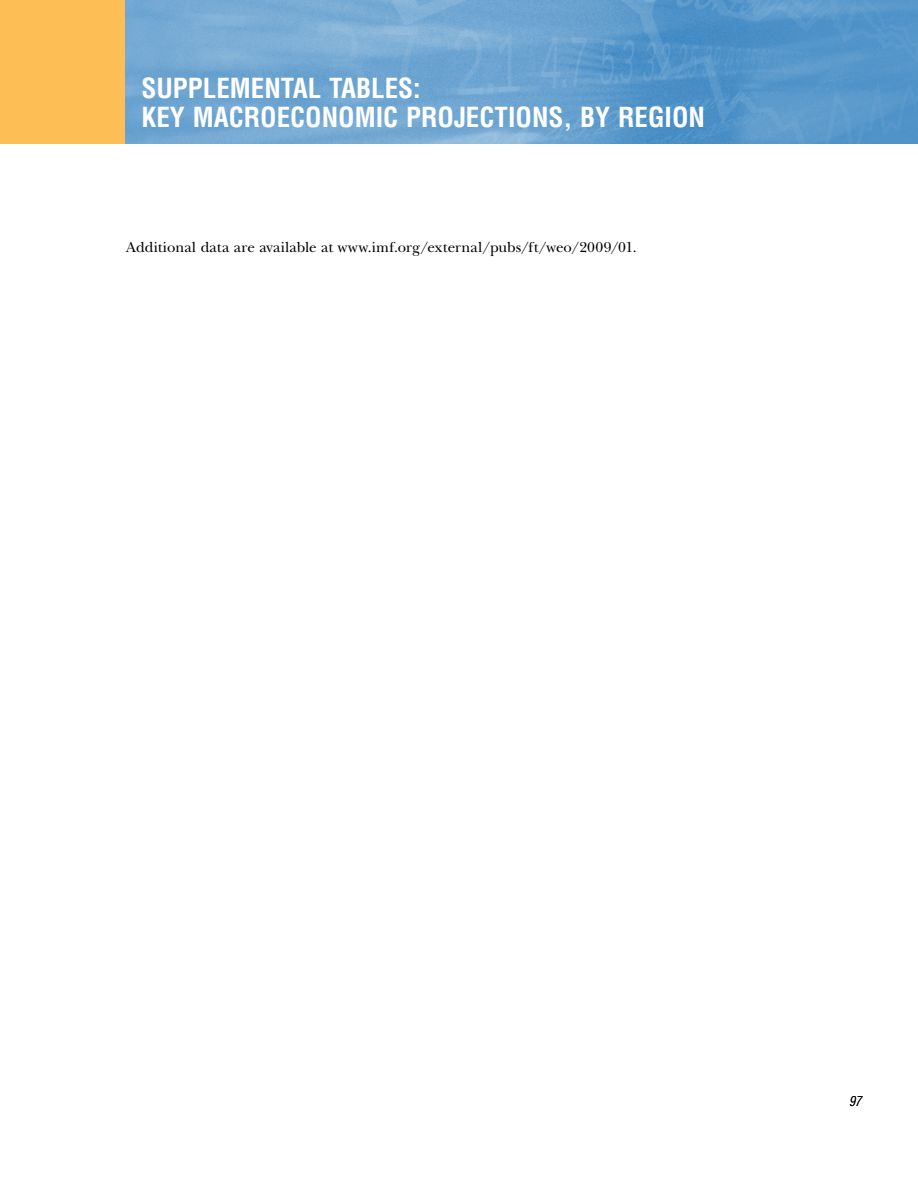
<style>
.page{position:relative;width:918px;height:1188px;background:#fff}
.page>*{position:absolute;margin:0;border:0;box-sizing:border-box;transform-origin:0 0}
.t1{font:700 condensed 27px/30px "Helvetica";color:#fff}
.t2{font:15px "New Baskerville";letter-spacing:.01em;color:#000}
.t3{font:italic 300 condensed 13.5px "Helvetica";color:#000}
</style>
<div class="page">
<div style="left:0;top:0;width:126px;height:144px;background:#fdbe56"></div>
<img style="left:126px;top:0;width:792px;height:144px">
<h1 class="t1" style="left:141px;top:72px;width:565px">SUPPLEMENTAL TABLES:<br>KEY MACROECONOMIC PROJECTIONS, BY REGION</h1>
<p class="t2" style="left:126px;top:238px;width:512px">Additional data are available at www.imf.org/external/pubs/ft/weo/2009/01.</p>
<p class="t3" style="left:849px;top:1092px;width:13px">97</p>
</div>
